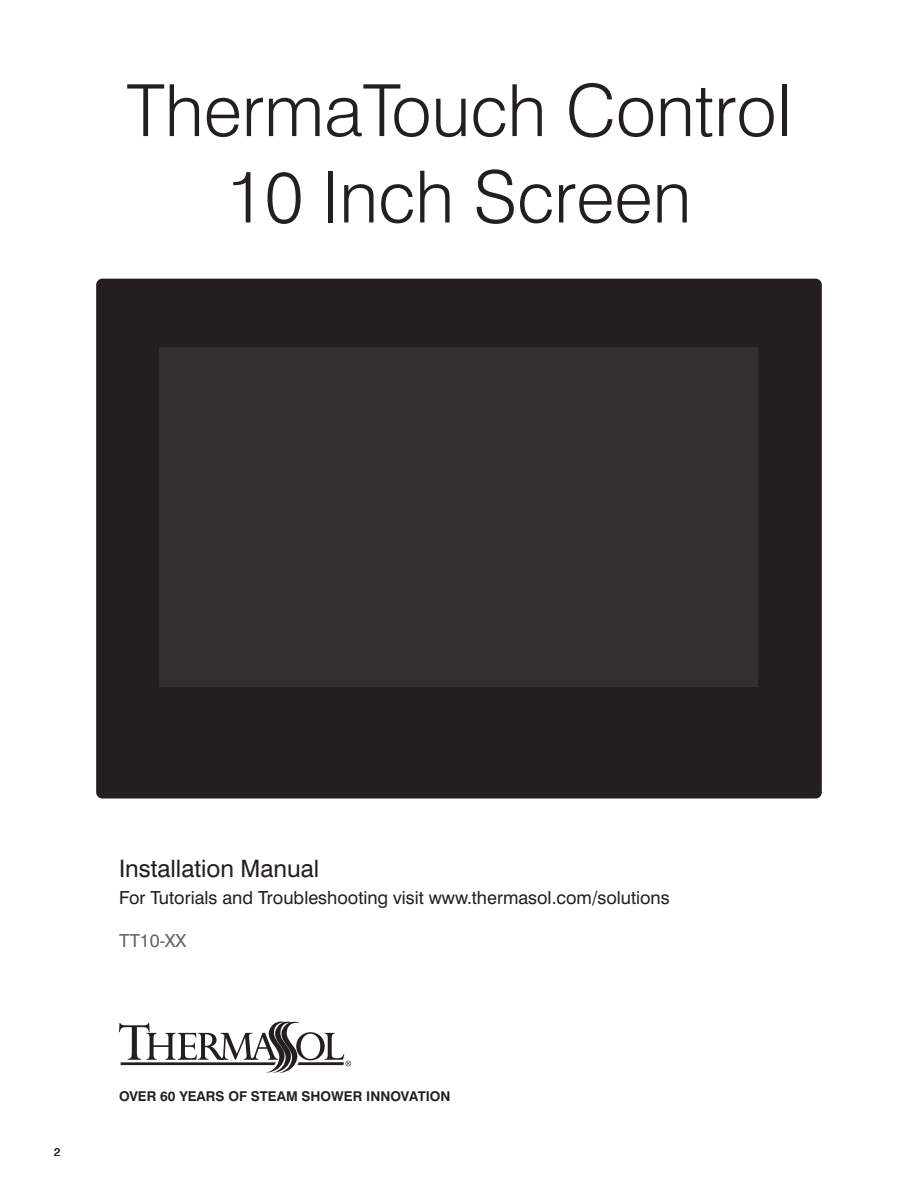
<style>
.page{position:relative;width:918px;height:1188px;background:#fff}
.page>*{position:absolute;margin:0;border:0;box-sizing:border-box;transform-origin:0 0}
.t1{font:300 72px "Swiss 721 BT";color:#231f20}
.t2{font:24px "Swiss 721 BT";color:#231f20}
.t3{font:18px "Swiss 721 BT";color:#231f20}
.t4{font:18px "Swiss 721 BT";color:#636366}
.t5{font:700 13.5px "Swiss 721 BT";color:#231f20}
.t6{font:11.25px "Swiss 721 BT";color:#231f20}
</style>
<div class="page">
<svg style="left:119px;top:1021px;width:232px;height:52px"></svg>
<div style="left:96px;top:279px;width:726px;height:520px;background:#231f20;border-radius:6px"></div>
<div style="left:160px;top:347px;width:598px;height:340px;background:#312f30"></div>
<p class="t1" style="left:127px;top:67px;width:666px">ThermaTouch Control</p>
<p class="t1" style="left:227px;top:153px;width:466px">10 Inch Screen</p>
<p class="t6" style="left:54px;top:1145px;width:8px">2</p>
<p class="t2" style="left:119px;top:854px;width:202px">Installation Manual</p>
<p class="t3" style="left:119px;top:887px;width:552px">For Tutorials and Troubleshooting visit www.thermasol.com/solutions</p>
<p class="t4" style="left:119px;top:930px;width:69px">TT10-XX</p>
<p class="t5" style="left:119px;top:1088px;width:333px">OVER 60 YEARS OF STEAM SHOWER INNOVATION</p>
</div>
